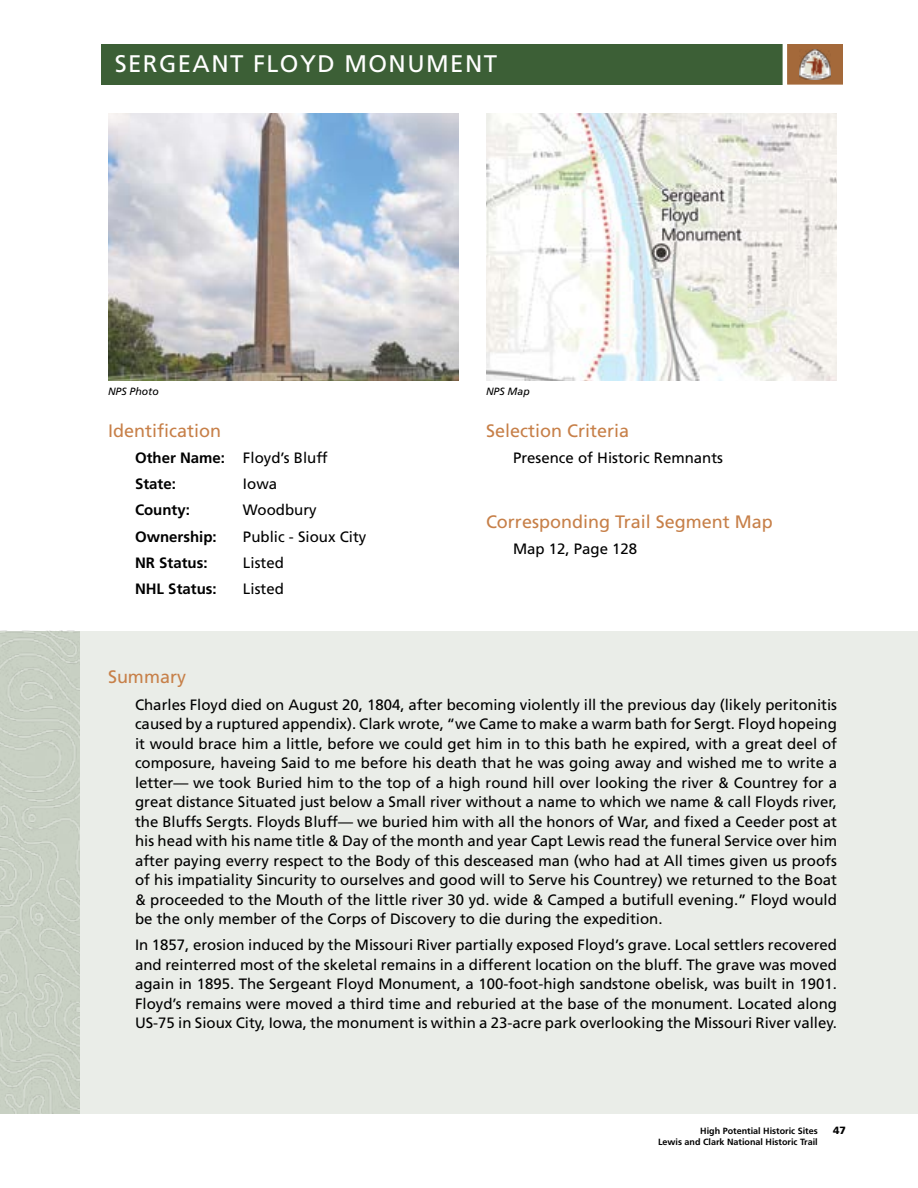
<style>
.page{position:relative;width:918px;height:1188px;background:#fff}
.page>*{position:absolute;margin:0;border:0;box-sizing:border-box;transform-origin:0 0}
.Site_Name{font:24px "Frutiger LT Std";letter-spacing:.06em;color:#fff}
.Site_Subhead{font:18px "Frutiger LT Std";color:#c78049}
.Site_Summary_Subhead{font:18px "Frutiger LT Std";color:#c78049}
.Site_Summary_Body_Copy{font:15px/19.5px "Frutiger LT Std";color:#000;text-align:justify}
.Site_Body_Copy{font:15px "Frutiger LT Std";color:#000}
.Site_Body_Copy-2{font:700 15px "Frutiger LT Std";color:#000}
.Image_Caption{font:italic 10.5px "Frutiger LT Std";color:#000}
.t1{font:900 10.5px "Frutiger LT Std";color:#000}
.t2{font:700 9px/10.8px "Frutiger LT Std";color:#000;text-align:right}
.s1{font-weight:700}
</style>
<div class="page">
<div style="left:0;top:631px;width:918px;height:482px;background:#eaede8"></div>
<img style="left:0;top:631px;width:80px;height:483px">
<div style="left:101px;top:44px;width:743px;height:41px;background:#3c5f36"></div>
<img style="left:108px;top:113px;width:351px;height:267px">
<img style="left:486px;top:113px;width:351px;height:267px">
<svg style="left:782px;top:44px;width:62px;height:41px;background:#af7f58"></svg>
<img style="left:800px;top:50px;width:30px;height:29px">
<p class="Site_Name" style="left:115px;top:50px;width:384px">SERGEANT FLOYD MONUMENT</p>
<p class="Image_Caption" style="left:108px;top:385px;width:52px">NPS Photo</p>
<p class="Image_Caption" style="left:486px;top:385px;width:45px">NPS Map</p>
<p class="Site_Subhead" style="left:108px;top:420px;width:115px">Identification</p>
<p class="Site_Body_Copy" style="left:135px;top:449px;width:194px"><span class="s1">Other Name:</span> Floyd’s Bluff</p>
<p class="Site_Body_Copy-2" style="left:135px;top:475px;width:42px">State:</p>
<p class="Site_Body_Copy" style="left:243px;top:475px;width:36px">Iowa</p>
<p class="Site_Body_Copy-2" style="left:135px;top:501px;width:57px">County:</p>
<p class="Site_Body_Copy" style="left:243px;top:501px;width:75px">Woodbury</p>
<p class="Site_Body_Copy-2" style="left:135px;top:527px;width:83px">Ownership:</p>
<p class="Site_Body_Copy" style="left:243px;top:527px;width:125px">Public - Sioux City</p>
<p class="Site_Body_Copy-2" style="left:135px;top:554px;width:74px">NR Status:</p>
<p class="Site_Body_Copy" style="left:243px;top:554px;width:42px">Listed</p>
<p class="Site_Body_Copy-2" style="left:135px;top:580px;width:83px">NHL Status:</p>
<p class="Site_Body_Copy" style="left:243px;top:580px;width:42px">Listed</p>
<p class="Site_Subhead" style="left:486px;top:420px;width:145px">Selection Criteria</p>
<p class="Site_Body_Copy" style="left:513px;top:449px;width:212px">Presence of Historic Remnants</p>
<p class="Site_Subhead" style="left:486px;top:511px;width:288px">Corresponding Trail Segment Map</p>
<p class="Site_Body_Copy" style="left:513px;top:540px;width:126px">Map 12, Page 128</p>
<p class="Site_Summary_Subhead" style="left:108px;top:667px;width:80px">Summary</p>
<p class="Site_Summary_Body_Copy" style="left:135px;top:695px;width:704px">Charles Floyd died on August 20, 1804, after becoming violently ill the previous day (likely peritonitis caused by a ruptured appendix). Clark wrote, “we Came to make a warm bath for Sergt. Floyd hopeing it would brace him a little, before we could get him in to this bath he expired, with a great deel of composure, haveing Said to me before his death that he was going away and wished me to write a letter— we took Buried him to the top of a high round hill over looking the river &amp; Countrey for a great distance Situated just below a Small river without a name to which we name &amp; call Floyds river, the Bluffs Sergts. Floyds Bluff— we buried him with all the honors of War, and fixed a Ceeder post at his head with his name title &amp; Day of the month and year Capt Lewis read the funeral Service over him after paying everry respect to the Body of this desceased man (who had at All times given us proofs of his impatiality Sincurity to ourselves and good will to Serve his Countrey) we returned to the Boat &amp; proceeded to the Mouth of the little river 30 yd. wide &amp; Camped a butifull evening.” Floyd would be the only member of the Corps of Discovery to die during the expedition.</p>
<p class="Site_Summary_Body_Copy" style="left:135px;top:936px;width:704px">In 1857, erosion induced by the Missouri River partially exposed Floyd’s grave. Local settlers recovered and reinterred most of the skeletal remains in a different location on the bluff. The grave was moved again in 1895. The Sergeant Floyd Monument, a 100-foot-high sandstone obelisk, was built in 1901.<br>Floyd’s remains were moved a third time and reburied at the base of the monument. Located along US-75 in Sioux City, Iowa, the monument is within a 23-acre park overlooking the Missouri River valley.</p>
<p class="t2" style="left:658px;top:1125px;width:161px">High Potential Historic Sites<br>Lewis and Clark National Historic Trail</p>
<p class="t1" style="left:833px;top:1124px;width:14px">47</p>
</div>
